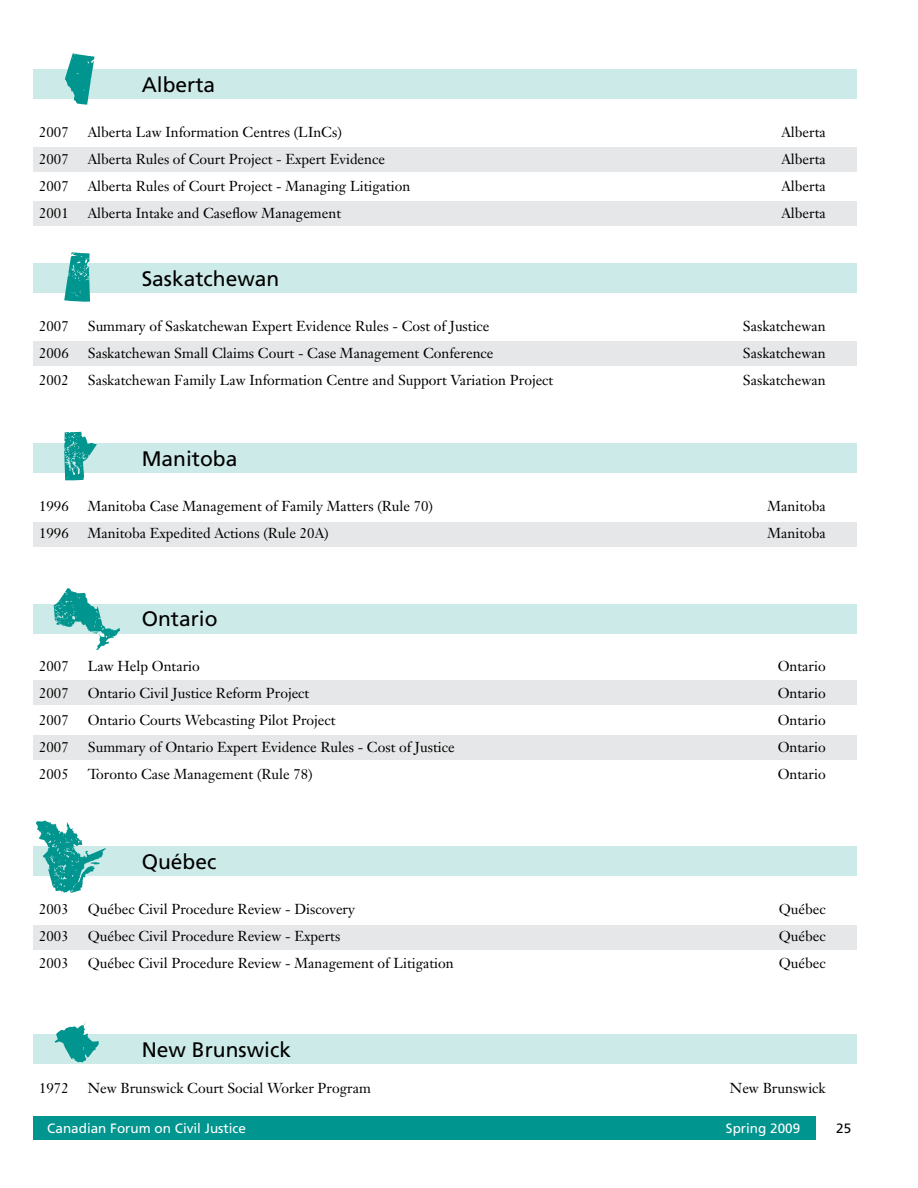
<style>
.page{position:relative;width:918px;height:1188px;background:#fff}
.page>*{position:absolute;margin:0;border:0;box-sizing:border-box;transform-origin:0 0}
.t1{font:21px "Frutiger";color:#000}
.t2{font:14.25px "Janson Text";color:#000}
.t3{font:13.5px "Frutiger";color:#fff}
.t4{font:13.5px "Frutiger";color:#000}
</style>
<div class="page">
<div style="left:34px;top:522px;width:823px;height:24px;background:#e6e7e8"></div>
<div style="left:34px;top:443px;width:823px;height:30px;background:#cceae8"></div>
<svg style="left:64px;top:432px;width:33px;height:48px"></svg>
<div style="left:34px;top:680px;width:823px;height:25px;background:#e6e7e8"></div>
<div style="left:34px;top:735px;width:823px;height:25px;background:#e6e7e8"></div>
<div style="left:34px;top:604px;width:823px;height:30px;background:#cceae8"></div>
<svg style="left:54px;top:588px;width:66px;height:63px"></svg>
<div style="left:34px;top:926px;width:823px;height:24px;background:#e6e7e8"></div>
<div style="left:34px;top:846px;width:823px;height:30px;background:#cceae8"></div>
<svg style="left:36px;top:821px;width:70px;height:72px"></svg>
<div style="left:34px;top:147px;width:823px;height:25px;background:#e6e7e8"></div>
<div style="left:34px;top:201px;width:823px;height:25px;background:#e6e7e8"></div>
<div style="left:34px;top:69px;width:823px;height:30px;background:#cceae8"></div>
<svg style="left:65px;top:53px;width:29px;height:52px"></svg>
<div style="left:34px;top:342px;width:823px;height:24px;background:#e6e7e8"></div>
<div style="left:34px;top:263px;width:823px;height:30px;background:#cceae8"></div>
<svg style="left:64px;top:252px;width:26px;height:50px"></svg>
<div style="left:34px;top:1116px;width:782px;height:23px;background:#00958e"></div>
<div style="left:34px;top:1034px;width:823px;height:30px;background:#cceae8"></div>
<svg style="left:55px;top:1021px;width:43px;height:42px"></svg>
<h1 class="t1" style="left:142px;top:72px;width:75px">Alberta</h1>
<p class="t2" style="left:39px;top:123px;width:31px">2007</p>
<p class="t2" style="left:88px;top:123px;width:256px">Alberta Law Information Centres (LInCs)</p>
<p class="t2" style="left:781px;top:123px;width:46px">Alberta</p>
<p class="t2" style="left:39px;top:150px;width:31px">2007</p>
<p class="t2" style="left:88px;top:150px;width:299px">Alberta Rules of Court Project - Expert Evidence</p>
<p class="t2" style="left:781px;top:150px;width:46px">Alberta</p>
<p class="t2" style="left:39px;top:177px;width:31px">2007</p>
<p class="t2" style="left:88px;top:177px;width:324px">Alberta Rules of Court Project - Managing Litigation</p>
<p class="t2" style="left:781px;top:177px;width:46px">Alberta</p>
<p class="t2" style="left:39px;top:204px;width:31px">2001</p>
<p class="t2" style="left:88px;top:204px;width:255px">Alberta Intake and Caseflow Management</p>
<p class="t2" style="left:781px;top:204px;width:46px">Alberta</p>
<h1 class="t1" style="left:142px;top:266px;width:139px">Saskatchewan</h1>
<p class="t2" style="left:39px;top:317px;width:31px">2007</p>
<p class="t2" style="left:88px;top:317px;width:403px">Summary of Saskatchewan Expert Evidence Rules - Cost of Justice</p>
<p class="t2" style="left:743px;top:317px;width:84px">Saskatchewan</p>
<p class="t2" style="left:39px;top:344px;width:31px">2006</p>
<p class="t2" style="left:88px;top:344px;width:407px">Saskatchewan Small Claims Court - Case Management Conference</p>
<p class="t2" style="left:743px;top:344px;width:84px">Saskatchewan</p>
<p class="t2" style="left:39px;top:371px;width:31px">2002</p>
<p class="t2" style="left:88px;top:371px;width:467px">Saskatchewan Family Law Information Centre and Support Variation Project</p>
<p class="t2" style="left:743px;top:371px;width:84px">Saskatchewan</p>
<h1 class="t1" style="left:142px;top:446px;width:97px">Manitoba</h1>
<p class="t2" style="left:39px;top:497px;width:31px">1996</p>
<p class="t2" style="left:88px;top:497px;width:347px">Manitoba Case Management of Family Matters (Rule 70)</p>
<p class="t2" style="left:767px;top:497px;width:60px">Manitoba</p>
<p class="t2" style="left:39px;top:524px;width:31px">1996</p>
<p class="t2" style="left:88px;top:524px;width:242px">Manitoba Expedited Actions (Rule 20A)</p>
<p class="t2" style="left:767px;top:524px;width:60px">Manitoba</p>
<h1 class="t1" style="left:142px;top:607px;width:77px">Ontario</h1>
<p class="t2" style="left:39px;top:657px;width:31px">2007</p>
<p class="t2" style="left:88px;top:657px;width:114px">Law Help Ontario</p>
<p class="t2" style="left:778px;top:657px;width:50px">Ontario</p>
<p class="t2" style="left:39px;top:684px;width:31px">2007</p>
<p class="t2" style="left:88px;top:684px;width:223px">Ontario Civil Justice Reform Project</p>
<p class="t2" style="left:778px;top:684px;width:50px">Ontario</p>
<p class="t2" style="left:39px;top:711px;width:31px">2007</p>
<p class="t2" style="left:88px;top:711px;width:249px">Ontario Courts Webcasting Pilot Project</p>
<p class="t2" style="left:778px;top:711px;width:50px">Ontario</p>
<p class="t2" style="left:39px;top:738px;width:31px">2007</p>
<p class="t2" style="left:88px;top:738px;width:368px">Summary of Ontario Expert Evidence Rules - Cost of Justice</p>
<p class="t2" style="left:778px;top:738px;width:50px">Ontario</p>
<p class="t2" style="left:39px;top:765px;width:31px">2005</p>
<p class="t2" style="left:88px;top:765px;width:226px">Toronto Case Management (Rule 78)</p>
<p class="t2" style="left:778px;top:765px;width:50px">Ontario</p>
<h1 class="t1" style="left:142px;top:849px;width:76px">Québec</h1>
<p class="t2" style="left:39px;top:900px;width:31px">2003</p>
<p class="t2" style="left:88px;top:900px;width:269px">Québec Civil Procedure Review - Discovery</p>
<p class="t2" style="left:779px;top:900px;width:48px">Québec</p>
<p class="t2" style="left:39px;top:927px;width:31px">2003</p>
<p class="t2" style="left:88px;top:927px;width:254px">Québec Civil Procedure Review - Experts</p>
<p class="t2" style="left:779px;top:927px;width:48px">Québec</p>
<p class="t2" style="left:39px;top:954px;width:31px">2003</p>
<p class="t2" style="left:88px;top:954px;width:368px">Québec Civil Procedure Review - Management of Litigation</p>
<p class="t2" style="left:779px;top:954px;width:48px">Québec</p>
<h1 class="t1" style="left:142px;top:1037px;width:151px">New Brunswick</h1>
<p class="t2" style="left:39px;top:1079px;width:31px">1972</p>
<p class="t2" style="left:88px;top:1079px;width:285px">New Brunswick Court Social Worker Program</p>
<p class="t2" style="left:730px;top:1079px;width:97px">New Brunswick</p>
<p class="t3" style="left:47px;top:1120px;width:200px">Canadian Forum on Civil Justice</p>
<p class="t3" style="left:726px;top:1120px;width:76px">Spring 2009</p>
<p class="t4" style="left:836px;top:1120px;width:17px">25</p>
</div>
